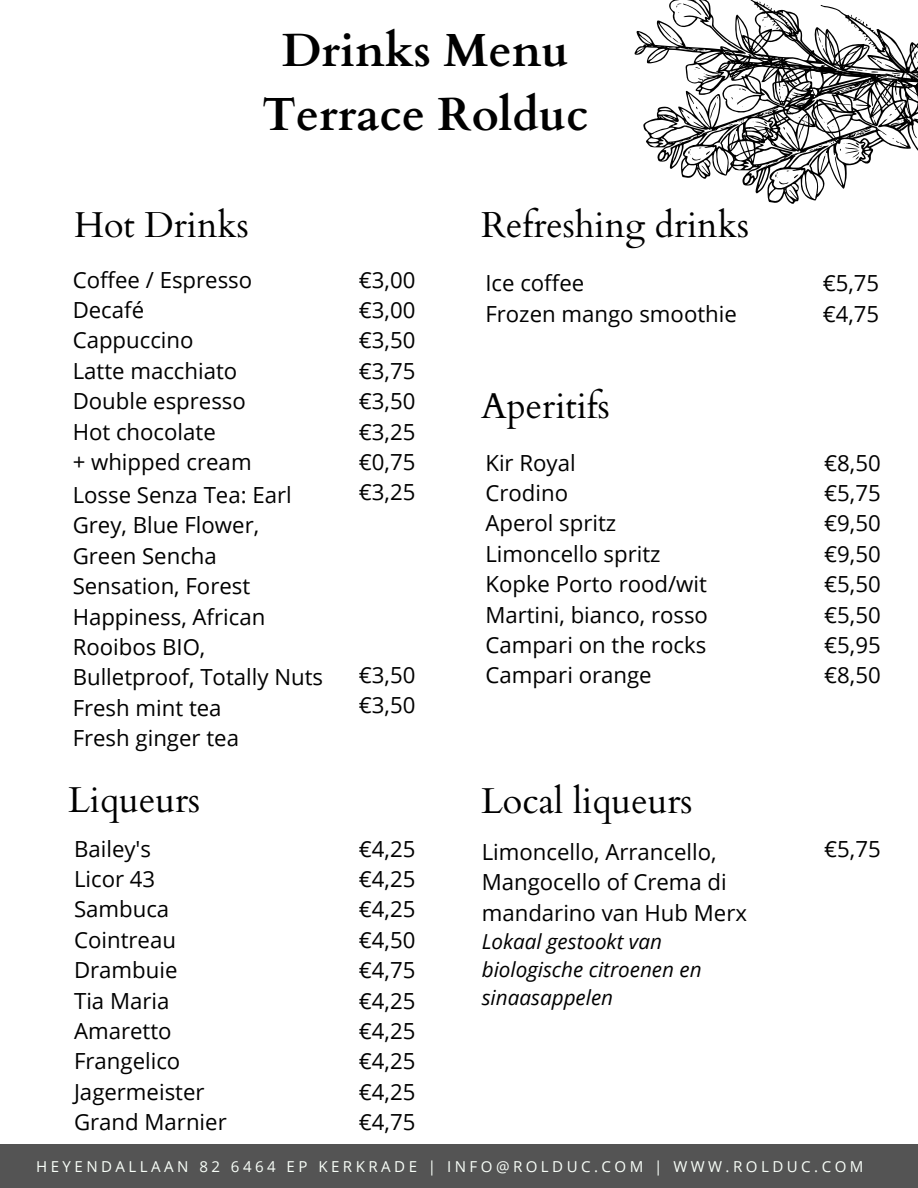
<style>
.page{position:relative;width:918px;height:1188px;background:#fff}
.page>*{position:absolute;margin:0;border:0;box-sizing:border-box;transform-origin:0 0}
.t1{font:700 46.5px/64.2px "Cardo";color:#000;text-align:center}
.t2{font:36px "Cardo";color:#000}
.t3{font:22.2px/30.3px "Open Sans";color:#000}
.t4{font:italic 20.7px/28.2px "Open Sans";color:#000}
.t5{font:15px "Open Sans";letter-spacing:.23em;color:#f9fff9}
</style>
<div class="page">
<div style="left:0;top:1145px;width:918px;height:43px;background:#545454"></div>
<svg style="left:635px;top:0;width:130px;height:179px"></svg>
<svg style="left:718px;top:5px;width:200px;height:199px"></svg>
<h3 class="t1" style="left:262px;top:20px;width:328px">Drinks Menu<br>Terrace Rolduc</h3>
<p class="t2" style="left:74px;top:202px;width:176px">Hot Drinks</p>
<h1 class="t3" style="left:73px;top:264px;width:181px">Coffee / Espresso<br>Decafé<br>Cappuccino<br>Latte macchiato<br>Double espresso<br>Hot chocolate<br>+ whipped cream</h1>
<h2 class="t3" style="left:73px;top:479px;width:252px">Losse Senza Tea: Earl<br>Grey, Blue Flower,<br>Green Sencha<br>Sensation, Forest<br>Happiness, African<br>Rooibos BIO,<br>Bulletproof, Totally Nuts<br>Fresh mint tea<br>Fresh ginger tea</h2>
<h2 class="t2" style="left:68px;top:776px;width:134px">Liqueurs</h2>
<h3 class="t3" style="left:74px;top:833px;width:154px">Bailey's<br>Licor 43<br>Sambuca<br>Cointreau<br>Drambuie<br>Tia Maria<br>Amaretto<br>Frangelico<br>Jagermeister<br>Grand Marnier</h3>
<h3 class="t3" style="left:359px;top:264px;width:58px;text-align:justify">€3,00 €3,00 €3,50 €3,75 €3,50 €3,25 €0,75 €3,25</h3>
<h3 class="t3" style="left:359px;top:659px;width:58px">€3,50 €3,50</h3>
<h2 class="t3" style="left:359px;top:833px;width:58px;text-align:justify">€4,25 €4,25 €4,25 €4,50 €4,75 €4,25 €4,25 €4,25 €4,25 €4,75</h2>
<h3 class="t2" style="left:481px;top:202px;width:269px">Refreshing drinks</h3>
<h3 class="t3" style="left:485px;top:268px;width:253px">Ice coffee<br>Frozen mango smoothie</h3>
<h3 class="t3" style="left:823px;top:268px;width:58px">€5,75 €4,75</h3>
<h3 class="t2" style="left:481px;top:382px;width:130px">Aperitifs</h3>
<h3 class="t3" style="left:485px;top:447px;width:224px">Kir Royal<br>Crodino<br>Aperol spritz<br>Limoncello spritz<br>Kopke Porto rood/wit<br>Martini, bianco, rosso<br>Campari on the rocks<br>Campari orange</h3>
<h2 class="t3" style="left:824px;top:447px;width:58px;text-align:justify">€8,50 €5,75 €9,50 €9,50 €5,50 €5,50 €5,95 €8,50</h2>
<h3 class="t2" style="left:481px;top:778px;width:213px">Local liqueurs</h3>
<h3 class="t3" style="left:482px;top:836px;width:267px">Limoncello, Arrancello,<br>Mangocello of Crema di mandarino van Hub Merx</h3>
<h3 class="t4" style="left:482px;top:927px;width:221px">Lokaal gestookt van biologische citroenen en sinaasappelen</h3>
<h2 class="t3" style="left:824px;top:833px;width:58px">€5,75</h2>
<p class="t5" style="left:36px;top:1156px;width:829px">HEYENDALLAAN 82 6464 EP KERKRADE | INFO@ROLDUC.COM | WWW.ROLDUC.COM</p>
</div>
